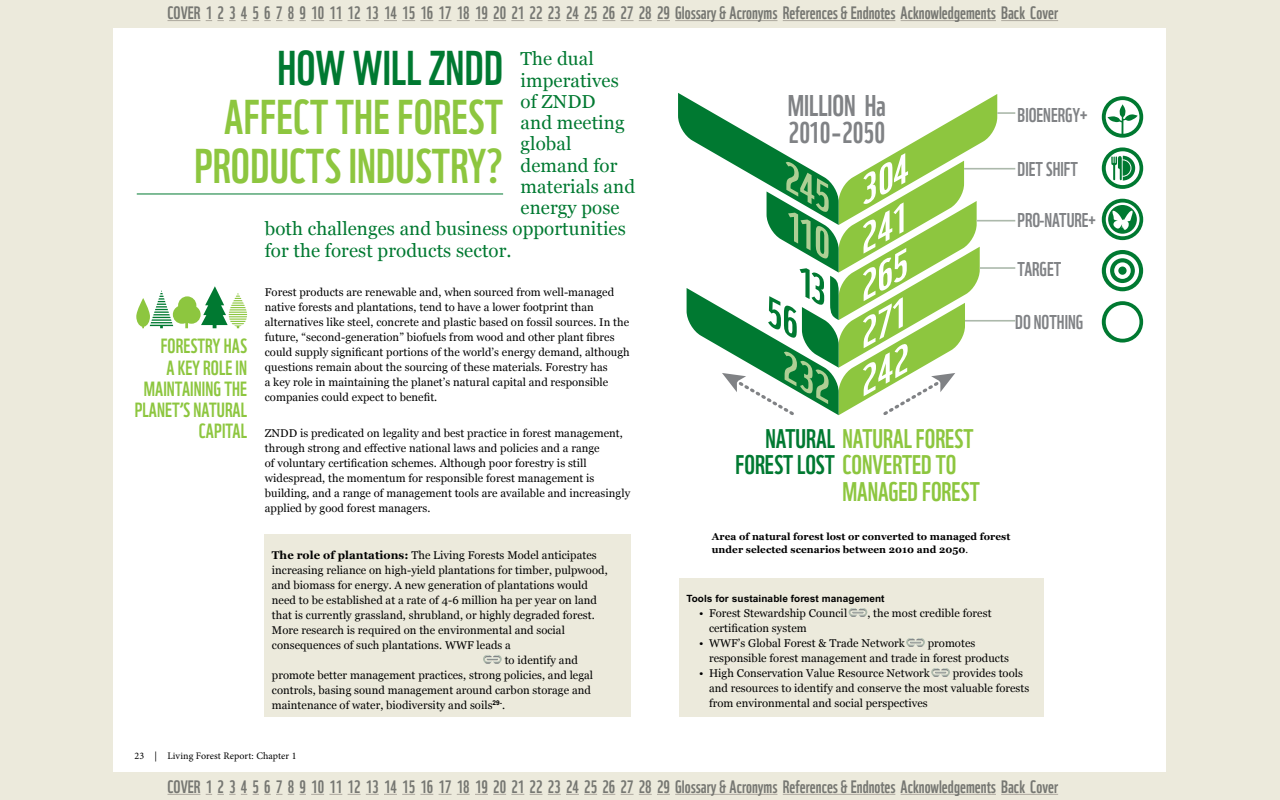
<style>
.page{position:relative;width:1280px;height:800px;background:#eceadc}
.page>*{position:absolute;margin:0;border:0;box-sizing:border-box;transform-origin:0 0}
.t1{font:47.5px "WWF";color:#8dc63f}
.t2{font:47.5px "WWF";letter-spacing:.005em;color:#007931}
.t3{font:29.12px/26.2px "WWF";color:#808285}
.t4{font:26.25px "WWF";color:#8dc63f}
.t5{font:20px/21.2px "WWF";letter-spacing:.005em;color:#8dc63f;text-align:right}
.t6{font:19.5px "WWF";color:#808285}
.t7{font:18.75px "Georgia";letter-spacing:.005em;color:#007931}
.t8{font:17.5px "WWF";color:#808285}
.t9{font:11.25px/15px "Georgia";letter-spacing:.005em;color:#000}
.t10{font:700 10px/12.5px "Georgia";letter-spacing:.005em;color:#000}
.t11{font:700 10px "Arial";letter-spacing:.01em;color:#000}
.t12{font:10px "Minion Pro";letter-spacing:.01em;color:#000}
.s1{font-weight:700}
.s2{color:#007931}
.s3{font-weight:400}
</style>
<div class="page">
<div style="left:114px;top:28px;width:1052px;height:744px;background:#fff"></div>
<hr style="left:168px;top:20px;width:32px;height:1px;background:#bbb8b8">
<svg style="left:206px;top:20px;width:41px;height:1px"></svg>
<svg style="left:253px;top:20px;width:89px;height:1px"></svg>
<svg style="left:348px;top:20px;width:85px;height:1px"></svg>
<svg style="left:439px;top:20px;width:85px;height:1px"></svg>
<svg style="left:530px;top:20px;width:85px;height:1px"></svg>
<svg style="left:621px;top:20px;width:49px;height:1px"></svg>
<hr style="left:675px;top:20px;width:103px;height:1px;background:#bbb8b8">
<hr style="left:783px;top:20px;width:112px;height:1px;background:#bbb8b8">
<hr style="left:901px;top:20px;width:95px;height:1px;background:#bbb8b8">
<hr style="left:1001px;top:20px;width:57px;height:1px;background:#bbb8b8">
<hr style="left:168px;top:794px;width:32px;height:1px;background:#bbb8b8">
<svg style="left:206px;top:794px;width:41px;height:1px"></svg>
<svg style="left:253px;top:794px;width:89px;height:1px"></svg>
<svg style="left:348px;top:794px;width:85px;height:1px"></svg>
<svg style="left:439px;top:794px;width:85px;height:1px"></svg>
<svg style="left:530px;top:794px;width:85px;height:1px"></svg>
<svg style="left:621px;top:794px;width:49px;height:1px"></svg>
<hr style="left:675px;top:794px;width:103px;height:1px;background:#bbb8b8">
<hr style="left:783px;top:794px;width:112px;height:1px;background:#bbb8b8">
<hr style="left:901px;top:794px;width:95px;height:1px;background:#bbb8b8">
<hr style="left:1001px;top:794px;width:57px;height:1px;background:#bbb8b8">
<div style="left:265px;top:534px;width:366px;height:183px;background:#eceadc"></div>
<svg style="left:483px;top:655px;width:19px;height:9px"></svg>
<div style="left:679px;top:579px;width:365px;height:138px;background:#eceadc"></div>
<svg style="left:849px;top:608px;width:18px;height:9px"></svg>
<svg style="left:906px;top:638px;width:19px;height:9px"></svg>
<svg style="left:931px;top:668px;width:19px;height:9px"></svg>
<hr style="left:137px;top:194px;width:366px;height:1px;background:#007931">
<svg style="left:136px;top:286px;width:111px;height:42px"></svg>
<svg style="left:1102px;top:301px;width:41px;height:42px"></svg>
<div style="left:1106px;top:305px;width:33px;height:34px;background:#fff;border-radius:50%"></div>
<div style="left:1102px;top:250px;width:41px;height:41px;background:#007931;border-radius:50%"></div>
<svg style="left:1106px;top:254px;width:33px;height:33px"></svg>
<div style="left:1110px;top:258px;width:25px;height:25px;background:#007931;border-radius:50%"></div>
<svg style="left:1114px;top:262px;width:17px;height:17px"></svg>
<svg style="left:1102px;top:147px;width:41px;height:42px"></svg>
<svg style="left:1106px;top:151px;width:34px;height:34px"></svg>
<svg style="left:1111px;top:156px;width:24px;height:25px"></svg>
<svg style="left:1102px;top:96px;width:41px;height:42px"></svg>
<svg style="left:1106px;top:100px;width:33px;height:34px"></svg>
<svg style="left:1102px;top:199px;width:41px;height:41px"></svg>
<svg style="left:1106px;top:203px;width:34px;height:33px"></svg>
<svg style="left:1108px;top:205px;width:29px;height:29px"></svg>
<svg style="left:1112px;top:210px;width:21px;height:20px"></svg>
<svg style="left:678px;top:93px;width:337px;height:323px"></svg>
<h3 class="t8" style="left:168px;top:-1px;width:892px">COVER 1 2 3 4 5 6 7 8 9 10 11 12 13 14 15 16 17 18 19 20 21 22 23 24 25 26 27 28 29 Glossary &amp; Acronyms References &amp; Endnotes Acknowledgements Back Cover</h3>
<h1 class="t2" style="left:277px;top:31px;width:227px">How will ZNDD</h1>
<h1 class="t1" style="left:224px;top:80px;width:19px">affect</h1>
<h1 class="t1" style="left:336px;top:80px;width:80px">the forest</h1>
<h1 class="t1" style="left:194px;top:129px;width:20px">products</h1>
<h1 class="t1" style="left:349px;top:129px;width:18px">industry</h1>
<h1 class="t1" style="left:487px;top:129px;width:18px">?</h1>
<h3 class="t7" style="left:521px;top:48px;width:75px">The dual</h3>
<h3 class="t7" style="left:521px;top:69px;width:100px">imperatives</h3>
<h3 class="t7" style="left:521px;top:91px;width:77px">of ZNDD</h3>
<h3 class="t7" style="left:521px;top:112px;width:105px">and meeting</h3>
<h3 class="t7" style="left:521px;top:133px;width:52px">global</h3>
<h3 class="t7" style="left:521px;top:154px;width:98px">demand for</h3>
<h3 class="t7" style="left:521px;top:176px;width:116px">materials and</h3>
<h3 class="t7" style="left:521px;top:197px;width:101px">energy pose</h3>
<h3 class="t7" style="left:265px;top:218px;width:363px">both challenges and business opportunities</h3>
<h3 class="t7" style="left:265px;top:239px;width:248px">for the forest products sector.</h3>
<h3 class="t5" style="left:135px;top:334px;width:114px">FORESTRY HAS<br>A KEY ROLE IN<br>MAINTAINING THE<br>PLANET’S NATURAL<br>CAPITAL</h3>
<p class="t9" style="left:265px;top:285px;width:366px">Forest products are renewable and, when sourced from well-managed native forests and plantations, tend to have a lower footprint than alternatives like steel, concrete and plastic based on fossil sources. In the future, “second-generation” biofuels from wood and other plant fibres could supply significant portions of the world’s energy demand, although questions remain about the sourcing of these materials. Forestry has<br>a key role in maintaining the planet’s natural capital and responsible companies could expect to benefit.</p>
<p class="t9" style="left:265px;top:425px;width:367px">ZNDD is predicated on legality and best practice in forest management, through strong and effective national laws and policies and a range<br>of voluntary certification schemes. Although poor forestry is still widespread, the momentum for responsible forest management is building, and a range of management tools are available and increasingly applied by good forest managers.</p>
<p class="t9" style="left:272px;top:547px;width:326px"><span class="s1">The role of plantations:</span> The Living Forests Model anticipates</p>
<p class="t9" style="left:272px;top:562px;width:337px">increasing reliance on high-yield plantations for timber, pulpwood,</p>
<p class="t9" style="left:272px;top:577px;width:318px">and biomass for energy. A new generation of plantations would</p>
<p class="t9" style="left:272px;top:592px;width:327px">need to be established at a rate of 4-6 million ha per year on land</p>
<p class="t9" style="left:272px;top:607px;width:324px">that is currently grassland, shrubland, or highly degraded forest.</p>
<p class="t9" style="left:272px;top:622px;width:295px">More research is required on the environmental and social</p>
<p class="t9" style="left:272px;top:637px;width:241px">consequences of such plantations. WWF leads a</p>
<p class="t9" style="left:505px;top:652px;width:75px">to identify and</p>
<p class="t9" style="left:272px;top:667px;width:323px">promote better management practices, strong policies, and legal</p>
<p class="t9" style="left:272px;top:682px;width:321px">controls, basing sound management around carbon storage and</p>
<p class="t9" style="left:272px;top:697px;width:235px">maintenance of water, biodiversity and soils<sup>29-</sup>.</p>
<p class="t12" style="left:135px;top:749px;width:163px">23 | Living Forest Report: Chapter 1</p>
<h2 class="t3" style="left:788px;top:90px;width:100px">MILLION Ha<br>2010–2050</h2>
<h3 class="t6" style="left:1018px;top:100px;width:71px">BIOENERGY+</h3>
<h3 class="t6" style="left:1018px;top:154px;width:62px">DIET SHIFT</h3>
<h3 class="t6" style="left:1018px;top:205px;width:80px">PRO-NATURE+</h3>
<h3 class="t6" style="left:1018px;top:253px;width:45px">TARGET</h3>
<h3 class="t6" style="left:1015px;top:307px;width:69px">DO NOTHING</h3>
<h3 class="t4" style="left:765px;top:418px;width:210px"><span class="s2">NATURAL</span> NATURAL FOREST</h3>
<h3 class="t4" style="left:736px;top:444px;width:222px"><span class="s2">FOREST LOST</span> CONVERTED TO</h3>
<h3 class="t4" style="left:842px;top:471px;width:139px">MANAGED FOREST</h3>
<p class="t10" style="left:712px;top:530px;width:300px">Area of natural forest lost or converted to managed forest under selected scenarios between 2010 and 2050<span class="s3">.</span></p>
<p class="t11" style="left:687px;top:592px;width:200px">Tools for sustainable forest management</p>
<p class="t9" style="left:699px;top:605px;width:150px">• Forest Stewardship Council</p>
<p class="t9" style="left:867px;top:605px;width:126px">, the most credible forest</p>
<p class="t9" style="left:709px;top:620px;width:99px">certification system</p>
<p class="t9" style="left:699px;top:635px;width:207px">• WWF’s Global Forest &amp; Trade Network</p>
<p class="t9" style="left:709px;top:635px;width:301px;text-indent:219px">promotes responsible forest management and trade in forest products</p>
<p class="t9" style="left:699px;top:665px;width:232px">• High Conservation Value Resource Network</p>
<p class="t9" style="left:709px;top:665px;width:322px;text-indent:244px">provides tools and resources to identify and conserve the most valuable forests from environmental and social perspectives</p>
<h3 class="t8" style="left:168px;top:773px;width:892px">COVER 1 2 3 4 5 6 7 8 9 10 11 12 13 14 15 16 17 18 19 20 21 22 23 24 25 26 27 28 29 Glossary &amp; Acronyms References &amp; Endnotes Acknowledgements Back Cover</h3>
</div>
